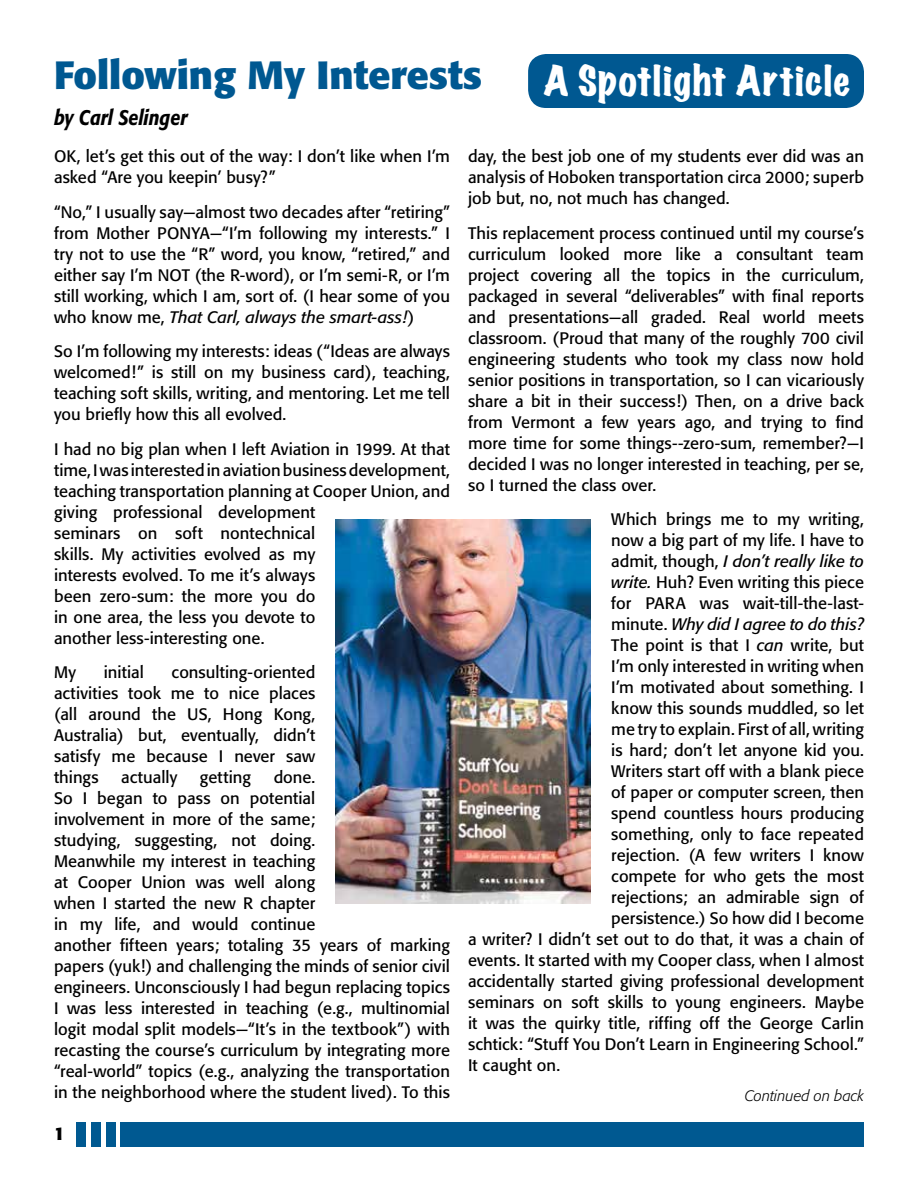
<style>
.page{position:relative;width:918px;height:1188px;background:#fff}
.page>*{position:absolute;margin:0;border:0;box-sizing:border-box;transform-origin:0 0}
.t1{font:700 39px "Formata";color:#005891}
.t2{font:expanded 37.5px "Marker Felt";letter-spacing:.035em;color:#fff}
.t3{font:italic 500 21px "Formata";color:#000;scale:.85 1}
.t4{font:700 18px "Formata";color:#000}
.t5{font:16.5px/21px "Formata";color:#000;text-align:justify}
.t6{font:italic 16.5px "Formata";color:#000}
.t7{font:italic 300 15px "Formata";color:#000}
.s1{font-style:italic}
.s2{font-style:normal}
</style>
<div class="page">
<div style="left:106px;top:1122px;width:10px;height:25px;background:#005991"></div>
<div style="left:91px;top:1122px;width:10px;height:25px;background:#005991"></div>
<div style="left:76px;top:1122px;width:10px;height:25px;background:#005991"></div>
<div style="left:121px;top:1122px;width:743px;height:25px;background:#005991"></div>
<div style="left:528px;top:54px;width:336px;height:54px;background:#005891;border-radius:18px"></div>
<img style="left:336px;top:520px;width:255px;height:383px">
<h1 class="t1" style="left:54px;top:51px;width:430px">Following My Interests</h1>
<p class="t3" style="left:54px;top:105px;width:159px">by Carl Selinger</p>
<h2 class="t2" style="left:544px;top:51px;width:308px">A Spotlight Article</h2>
<p class="t5" style="left:54px;top:146px;width:398px">OK, let’s get this out of the way: I don’t like when I’m asked “Are you keepin’ busy?”</p>
<p class="t5" style="left:54px;top:201px;width:398px">“No,” I usually say—almost two decades after “retiring” from Mother PONYA—“I’m following my interests.” I try not to use the “R” word, you know, “retired,” and either say I’m NOT (the R-word), or I’m semi-R, or I’m still working, which I am, sort of. (I hear some of you who know me, <span class="s1">That Carl, always the smart-ass!</span>)</p>
<p class="t5" style="left:54px;top:341px;width:398px">So I’m following my interests: ideas (“Ideas are always welcomed!” is still on my business card), teaching, teaching soft skills, writing, and mentoring. Let me tell you briefly how this all evolved.</p>
<p class="t5" style="left:54px;top:438px;width:398px;text-align:left">I had no big plan when I left Aviation in 1999. At that time, I was interested in aviation business development, teaching transportation planning at Cooper Union, and giving professional development<br>seminars on soft nontechnical<br>skills. My activities evolved as my<br>interests evolved. To me it’s always<br>been zero-sum: the more you do<br>in one area, the less you devote to<br>another less-interesting one.</p>
<p class="t5" style="left:54px;top:662px;width:23px">My</p>
<p class="t5" style="left:104px;top:662px;width:42px">initial</p>
<p class="t5" style="left:54px;top:662px;width:263px;text-indent:118px">consulting-oriented activities took me to nice places (all around the US, Hong Kong, Australia) but, eventually, didn’t satisfy me because I never saw things</p>
<p class="t5" style="left:54px;top:767px;width:398px;text-align:left;text-indent:220px">done.<br>So I began to pass on potential<br>involvement in more of the same;<br>studying, suggesting, not doing.<br>Meanwhile my interest in teaching<br>at Cooper Union was well along<br>when I started the new R chapter<br>in my life, and would continue<br>another fifteen years; totaling 35 years of marking papers (yuk!) and challenging the minds of senior civil engineers. Unconsciously I had begun replacing topics I was less interested in teaching (e.g., multinomial logit modal split models—“It’s in the textbook”) with recasting the course’s curriculum by integrating more “real-world” topics (e.g., analyzing the transportation in the neighborhood where the student lived). To this</p>
<p class="t5" style="left:121px;top:767px;width:58px">actually</p>
<p class="t5" style="left:200px;top:767px;width:53px">getting</p>
<p class="t4" style="left:54px;top:1123px;width:12px">1</p>
<p class="t5" style="left:468px;top:146px;width:398px">day, the best job one of my students ever did was an analysis of Hoboken transportation circa 2000; superb job but, no, not much has changed.</p>
<p class="t5" style="left:468px;top:222px;width:398px">This replacement process continued until my course’s curriculum looked more like a consultant team project covering all the topics in the curriculum, packaged in several “deliverables” with final reports and presentations—all graded. Real world meets classroom. (Proud that many of the roughly 700 civil engineering students who took my class now hold senior positions in transportation, so I can vicariously share a bit in their success!) Then, on a drive back from Vermont a few years ago, and trying to find more time for some things--zero-sum, remember?—I decided I was no longer interested in teaching, per se, so I turned the class over.</p>
<p class="t5" style="left:611px;top:509px;width:254px">Which brings me to my writing,</p>
<p class="t5" style="left:611px;top:530px;width:254px">now a big part of my life. I have to</p>
<p class="t6" style="left:611px;top:552px;width:254px"><span class="s2">admit, though,</span> I don’t really like to</p>
<p class="t5" style="left:611px;top:572px;width:254px"><span class="s1">write.</span> Huh? Even writing this piece</p>
<p class="t5" style="left:611px;top:593px;width:254px">for PARA was wait-till-the-last-</p>
<p class="t6" style="left:611px;top:615px;width:254px"><span class="s2">minute.</span> Why did I agree to do this?</p>
<p class="t5" style="left:611px;top:635px;width:254px">The point is that I <span class="s1">can</span> write, but</p>
<p class="t5" style="left:611px;top:656px;width:254px">I’m only interested in writing when</p>
<p class="t5" style="left:611px;top:677px;width:254px">I’m motivated about something. I</p>
<p class="t5" style="left:611px;top:698px;width:254px">know this sounds muddled, so let</p>
<p class="t5" style="left:611px;top:719px;width:254px">me try to explain. First of all, writing</p>
<p class="t5" style="left:611px;top:740px;width:254px">is hard; don’t let anyone kid you.</p>
<p class="t5" style="left:611px;top:761px;width:254px">Writers start off with a blank piece</p>
<p class="t5" style="left:611px;top:782px;width:254px">of paper or computer screen, then</p>
<p class="t5" style="left:611px;top:803px;width:254px">spend countless hours producing</p>
<p class="t5" style="left:611px;top:824px;width:254px">something, only to face repeated</p>
<p class="t5" style="left:611px;top:845px;width:254px">rejection. (A few writers I know</p>
<p class="t5" style="left:611px;top:866px;width:254px">compete for who gets the most</p>
<p class="t5" style="left:611px;top:887px;width:254px">rejections; an admirable sign of</p>
<p class="t5" style="left:611px;top:908px;width:254px">persistence.) So how did I become</p>
<p class="t5" style="left:468px;top:929px;width:397px">a writer? I didn’t set out to do that, it was a chain of</p>
<p class="t5" style="left:468px;top:950px;width:398px">events. It started with my Cooper class, when I almost</p>
<p class="t5" style="left:468px;top:971px;width:398px">accidentally started giving professional development</p>
<p class="t5" style="left:468px;top:992px;width:398px">seminars on soft skills to young engineers. Maybe</p>
<p class="t5" style="left:468px;top:1013px;width:397px">it was the quirky title, riffing off the George Carlin</p>
<p class="t5" style="left:468px;top:1034px;width:397px">schtick: “Stuff You Don’t Learn in Engineering School.”</p>
<p class="t5" style="left:468px;top:1055px;width:94px">It caught on.</p>
<p class="t7" style="left:745px;top:1087px;width:121px">Continued on back</p>
</div>
